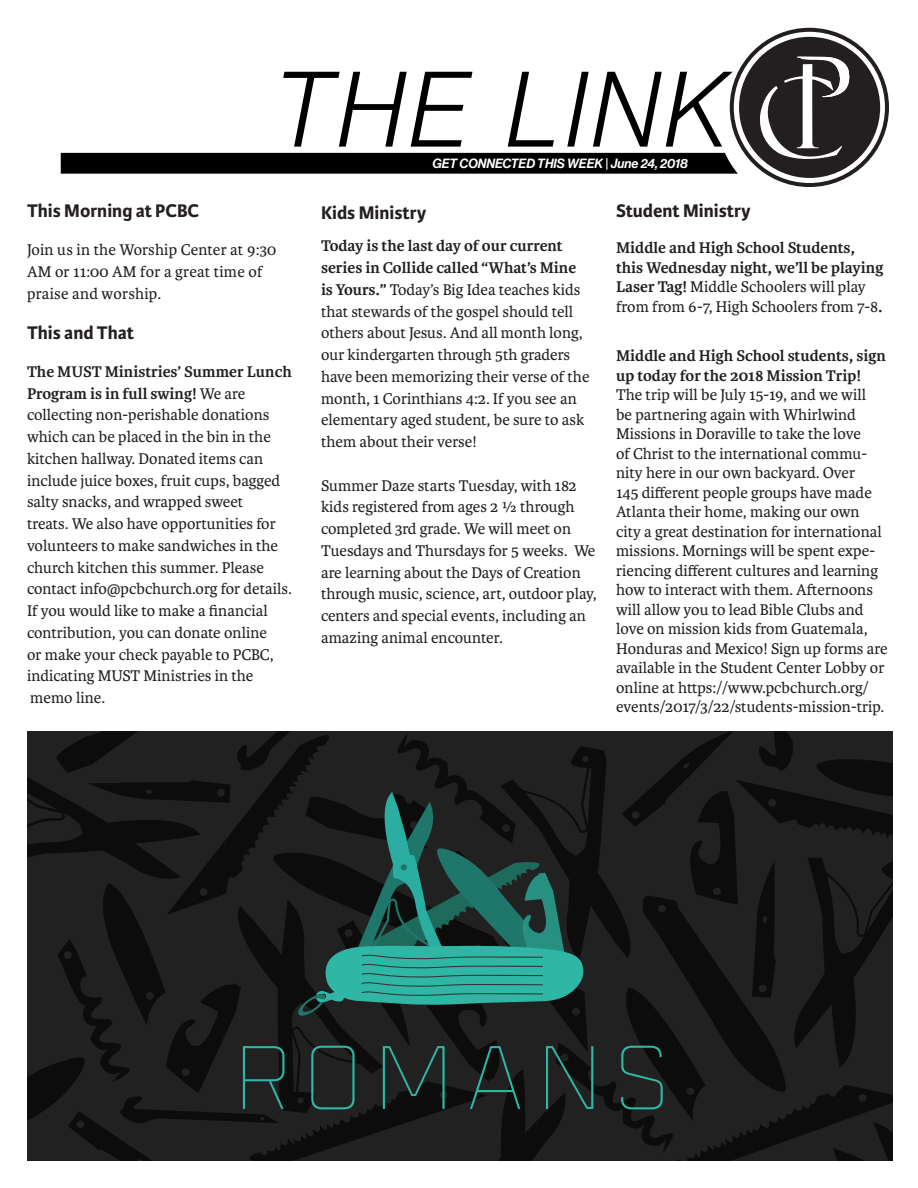
<style>
.page{position:relative;width:918px;height:1188px;background:#fff}
.page>*{position:absolute;margin:0;border:0;box-sizing:border-box;transform-origin:0 0}
.t1{font:104.7px "N Haas Grotesk DS Std 46 Lt It";letter-spacing:.05em;color:#000}
.t2{font:104.1px "Industry Inc Inline Stroke";color:#2fb6a5;scale:1.04 1}
.heading{font:700 19.5px "Karmina Sans";color:#231f20}
.Spacer{font:700 19.5px "Karmina Sans";color:#231f20}
.Spacer-2{font:16.5px/21.8px "Karmina";color:#231f20}
.t3{font:700 16.5px/19.5px "Karmina";color:#231f20}
.heading-2{font:16.5px/21.8px "Karmina";letter-spacing:.01em;color:#231f20}
.t4{font:13.05px "N Haas Grotesk DS Std 66 Md It";color:#fff}
.s1{font-weight:700}
.s2{font-weight:400}
</style>
<div class="page">
<div style="left:61px;top:153px;width:677px;height:21px;background:#000"></div>
<svg style="left:730px;top:28px;width:159px;height:159px;background:#302c2d"></svg>
<svg style="left:734px;top:32px;width:151px;height:151px"></svg>
<div style="left:739px;top:37px;width:141px;height:141px;background:#231f20;border-radius:50%"></div>
<svg style="left:759px;top:57px;width:91px;height:104px"></svg>
<svg style="left:27px;top:731px;width:865px;height:429px;background:#1b2322"></svg>
<p class="t1" style="left:274px;top:51px;width:455px">THE LINK</p>
<p class="t4" style="left:432px;top:156px;width:257px">GET CONNECTED THIS WEEK | June 24, 2018</p>
<p class="heading" style="left:27px;top:200px;width:174px">This Morning at PCBC</p>
<p class="heading-2" style="left:27px;top:239px;width:251px">Join us in the Worship Center at 9:30<br>AM or 11:00 AM for a great time of praise and worship.</p>
<p class="heading" style="left:27px;top:321px;width:109px">This and That</p>
<p class="Spacer-2" style="left:27px;top:361px;width:266px"><span class="s1">The MUST Ministries’ Summer Lunch Program is in full swing!</span> We are collecting non-perishable donations which can be placed in the bin in the kitchen hallway. Donated items can include juice boxes, fruit cups, bagged salty snacks, and wrapped sweet<br>treats. We also have opportunities for volunteers to make sandwiches in the church kitchen this summer. Please contact info@pcbchurch.org for details.<br>If you would like to make a financial contribution, you can donate online<br>or make your check payable to PCBC, indicating MUST Ministries in the</p>
<p class="Spacer-2" style="left:30px;top:687px;width:76px">memo line.</p>
<p class="Spacer" style="left:321px;top:201px;width:107px">Kids Ministry</p>
<p class="Spacer-2" style="left:321px;top:235px;width:270px"><span class="s1">Today is the last day of our current series in Collide called “What’s Mine is Yours.”</span> Today’s Big Idea teaches kids that stewards of the gospel should tell others about Jesus. And all month long, our kindergarten through 5th graders have been memorizing their verse of the month, 1 Corinthians 4:2. If you see an elementary aged student, be sure to ask them about their verse!</p>
<p class="Spacer-2" style="left:321px;top:475px;width:277px">Summer Daze starts Tuesday, with 182 kids registered from ages 2 ½ through completed 3rd grade. We will meet on Tuesdays and Thursdays for 5 weeks. We are learning about the Days of Creation through music, science, art, outdoor play, centers and special events, including an amazing animal encounter.</p>
<p class="heading" style="left:616px;top:200px;width:136px">Student Ministry</p>
<p class="t3" style="left:616px;top:238px;width:269px">Middle and High School Students, this Wednesday night, we’ll be playing Laser Tag! <span class="s2">Middle Schoolers will play from from 6-7, High Schoolers from 7-8</span>.</p>
<p class="Spacer-2" style="left:616px;top:346px;width:273px;line-height:19.5px"><span class="s1">Middle and High School students, sign up today for the 2018 Mission Trip!<br></span>The trip will be July 15-19, and we will<br>be partnering again with Whirlwind Missions in Doraville to take the love<br>of Christ to the international commu&shy;nity here in our own backyard. Over<br>145 different people groups have made Atlanta their home, making our own city a great destination for international missions. Mornings will be spent expe&shy;riencing different cultures and learning how to interact with them. Afternoons will allow you to lead Bible Clubs and love on mission kids from Guatemala, Honduras and Mexico! Sign up forms are available in the Student Center Lobby or online at https://www.pcbchurch.org/ events/2017/3/22/students-mission-trip.</p>
<p class="t2" style="left:228px;top:1021px;width:432px">ROMANS</p>
</div>
